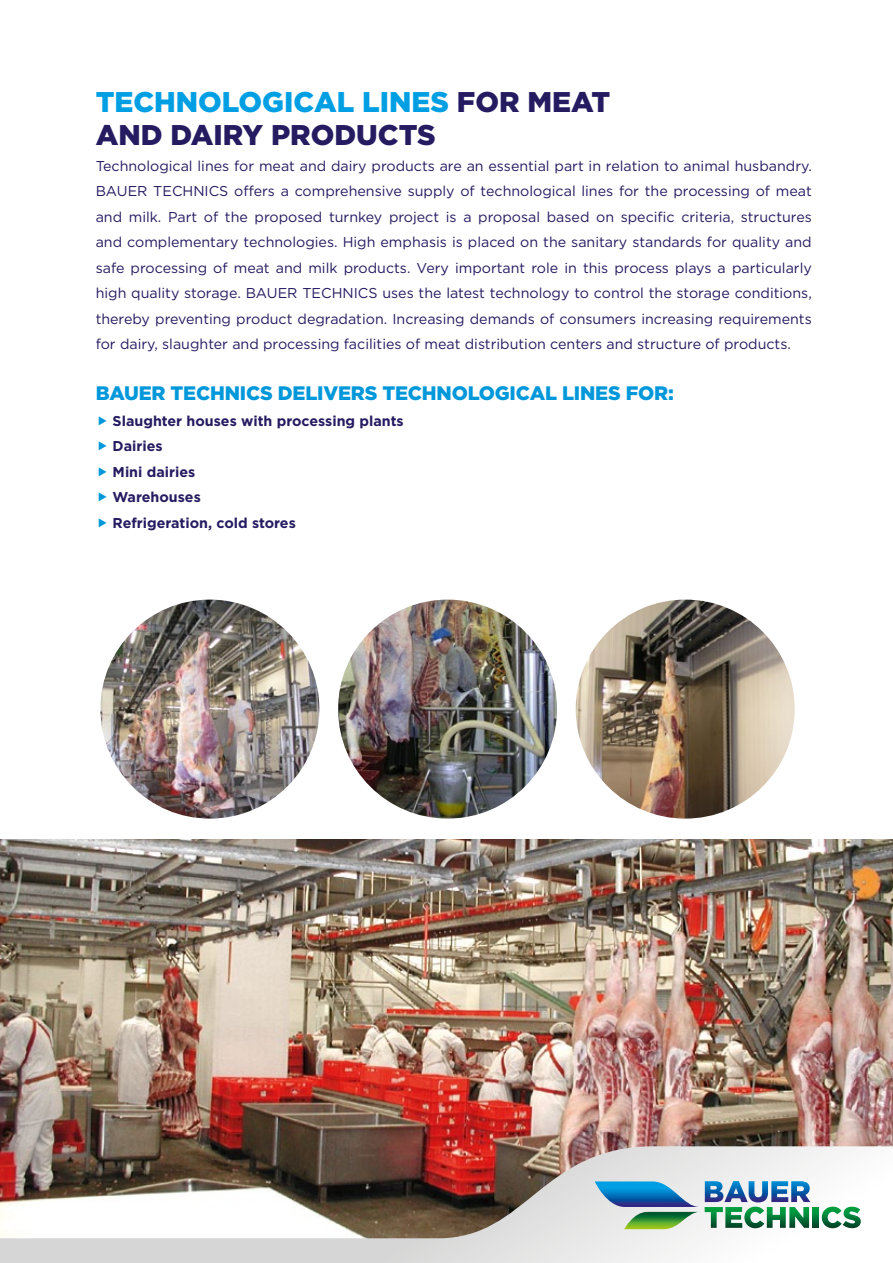
<style>
.page{position:relative;width:893px;height:1263px;background:#fff}
.page>*{position:absolute;margin:0;border:0;box-sizing:border-box;transform-origin:0 0}
.t1{font:900 28.5px/33px "Gotham";color:#251b61}
.t2{font:900 19.5px "Gotham";letter-spacing:-.01em;color:#0098da}
.t3{font:14.25px/25.5px "Gotham";color:#251b61;text-align:justify}
.t4{font:700 14.25px/25.5px "Gotham";color:#251b61}
.s1{color:#009fe3}
</style>
<div class="page">
<img style="left:0;top:840px;width:893px;height:306px">
<img style="left:100px;top:600px;width:219px;height:219px;border-radius:109px">
<img style="left:338px;top:600px;width:219px;height:219px;border-radius:109px">
<img style="left:576px;top:600px;width:219px;height:219px;border-radius:109px">
<svg style="left:0;top:1146px;width:893px;height:117px"></svg>
<svg style="left:595px;top:1181px;width:215px;height:48px"></svg>
<svg style="left:813px;top:1207px;width:6px;height:21px"></svg>
<svg style="left:822px;top:1206px;width:39px;height:22px"></svg>
<h1 class="t1" style="left:96px;top:85px;width:516px"><span class="s1">TECHNOLOGICAL LINES</span> FOR MEAT<br>AND DAIRY PRODUCTS</h1>
<p class="t3" style="left:96px;top:152px;width:718px">Technological lines for meat and dairy products are an essential part in relation to animal husbandry.<br>BAUER TECHNICS offers a comprehensive supply of technological lines for the processing of meat and milk. Part of the proposed turnkey project is a proposal based on specific criteria, structures and complementary technologies. High emphasis is placed on the sanitary standards for quality and safe processing of meat and milk products. Very important role in this process plays a particularly high quality storage. BAUER TECHNICS uses the latest technology to control the storage conditions, thereby preventing product degradation. Increasing demands of consumers increasing requirements for dairy, slaughter and processing facilities of meat distribution centers and structure of products.</p>
<h2 class="t2" style="left:96px;top:380px;width:29px">BAUER</h2>
<h2 class="t2" style="left:171px;top:380px;width:14px">TECHNICS</h2>
<h2 class="t2" style="left:278px;top:380px;width:397px">DELIVERS TECHNOLOGICAL LINES FOR:</h2>
<p class="t4" style="left:113px;top:408px;width:293px">Slaughter houses with processing plants<br>Dairies<br>Mini dairies<br>Warehouses<br>Refrigeration, cold stores</p>
</div>
